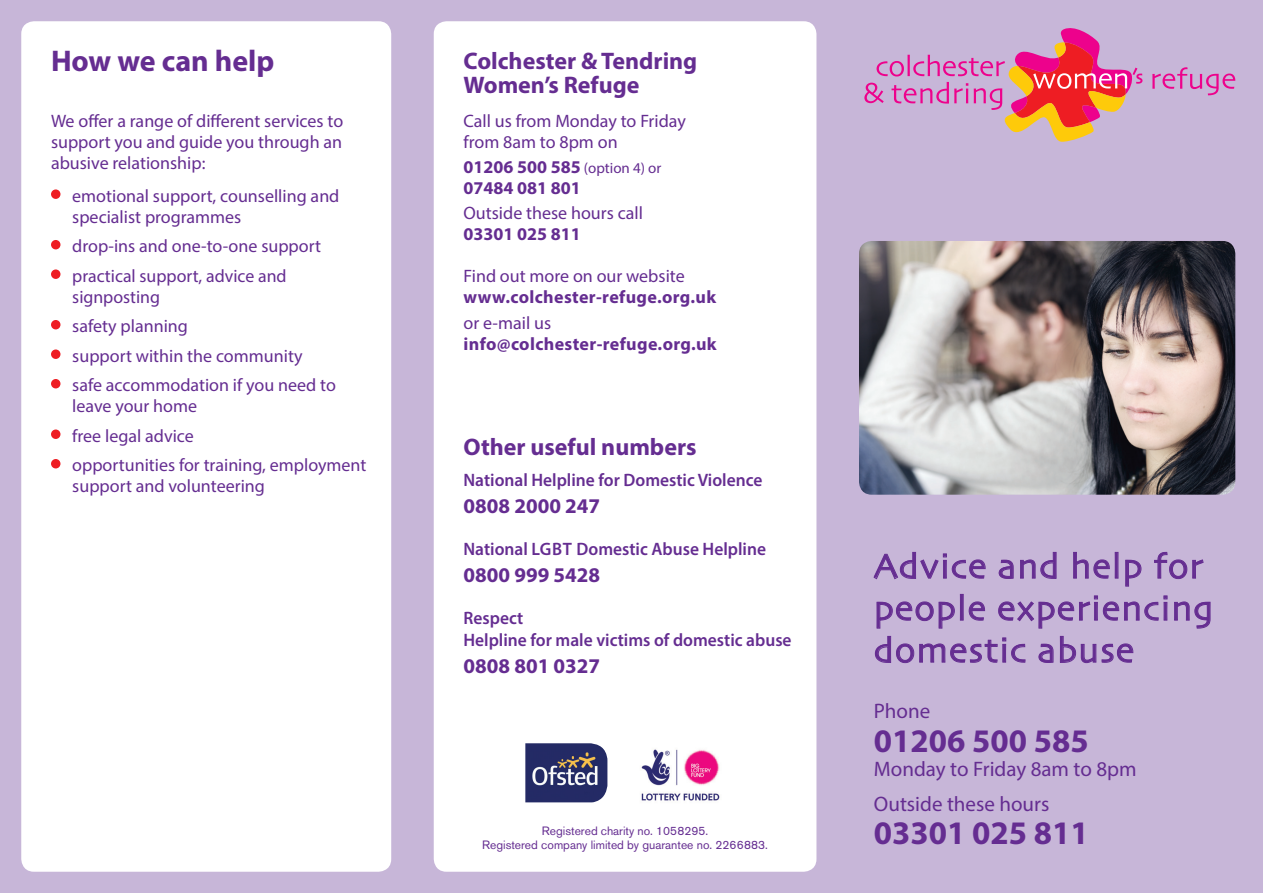
<style>
.page{position:relative;width:1263px;height:893px;background:#c7b6d8}
.page>*{position:absolute;margin:0;border:0;box-sizing:border-box;transform-origin:0 0}
.t1{font:36px/42px "Skia";letter-spacing:.03em;color:#652d91}
.t2{font:700 33px "Myriad Pro";color:#652d91}
.t3{font:700 30px "Myriad Pro";color:#652d91}
.t4{font:700 24px/24px "Myriad Pro";color:#652d91}
.t5{font:21px "Myriad Pro";color:#652d91}
.t6{font:700 21px "Myriad Pro";color:#652d91}
.t7{font:18px/21px "Myriad Pro";color:#652d91}
.t8{font:600 18px/22.5px "Myriad Pro";color:#652d91}
.t9{font:700 18px/21px "Myriad Pro";letter-spacing:.015em;color:#652d91}
.t10{font:12px "Akzidenz Grotesk BE";color:#652d91}
.s1{font-weight:400;font-size:15px}
</style>
<div class="page">
<div style="left:434px;top:21px;width:382px;height:851px;background:#fff;border-radius:13px"></div>
<svg style="left:873px;top:551px;width:113px;height:29px"></svg>
<svg style="left:998px;top:559px;width:16px;height:20px"></svg>
<svg style="left:1020px;top:551px;width:37px;height:28px"></svg>
<svg style="left:1073px;top:551px;width:46px;height:28px"></svg>
<svg style="left:1125px;top:559px;width:17px;height:28px"></svg>
<svg style="left:1154px;top:551px;width:50px;height:29px"></svg>
<svg style="left:1174px;top:601px;width:37px;height:28px"></svg>
<svg style="left:875px;top:593px;width:293px;height:71px"></svg>
<img style="left:641px;top:749px;width:79px;height:52px">
<img style="left:525px;top:743px;width:82px;height:59px">
<svg style="left:864px;top:28px;width:278px;height:114px"></svg>
<svg style="left:1152px;top:67px;width:83px;height:28px"></svg>
<div style="left:21px;top:21px;width:370px;height:851px;background:#fff;border-radius:13px"></div>
<img style="left:859px;top:241px;width:376px;height:254px">
<div style="left:51px;top:189px;width:9px;height:10px;background:#ee1d23;border-radius:50%"></div>
<div style="left:51px;top:240px;width:9px;height:9px;background:#ee1d23;border-radius:50%"></div>
<div style="left:51px;top:269px;width:9px;height:10px;background:#ee1d23;border-radius:50%"></div>
<div style="left:51px;top:320px;width:9px;height:9px;background:#ee1d23;border-radius:50%"></div>
<div style="left:51px;top:349px;width:9px;height:10px;background:#ee1d23;border-radius:50%"></div>
<div style="left:51px;top:379px;width:9px;height:9px;background:#ee1d23;border-radius:50%"></div>
<div style="left:51px;top:429px;width:9px;height:10px;background:#ee1d23;border-radius:50%"></div>
<div style="left:51px;top:459px;width:9px;height:9px;background:#ee1d23;border-radius:50%"></div>
<p class="t3" style="left:51px;top:41px;width:225px">How we can help</p>
<p class="t7" style="left:51px;top:111px;width:294px;text-align:justify">We offer a range of different services to support you and guide you through an abusive relationship:</p>
<p class="t7" style="left:72px;top:185px;width:269px">emotional support, counselling and specialist programmes</p>
<p class="t7" style="left:72px;top:236px;width:250px">drop-ins and one-to-one support</p>
<p class="t7" style="left:72px;top:265px;width:216px">practical support, advice and signposting</p>
<p class="t7" style="left:72px;top:316px;width:117px">safety planning</p>
<p class="t7" style="left:72px;top:345px;width:232px">support within the community</p>
<p class="t7" style="left:72px;top:375px;width:265px">safe accommodation if you need to leave your home</p>
<p class="t7" style="left:72px;top:425px;width:123px">free legal advice</p>
<p class="t7" style="left:72px;top:455px;width:296px">opportunities for training, employment support and volunteering</p>
<p class="t4" style="left:463px;top:48px;width:235px">Colchester &amp; Tendring<br>Women’s Refuge</p>
<p class="t7" style="left:463px;top:110px;width:224px">Call us from Monday to Friday from 8am to 8pm on</p>
<p class="t9" style="left:463px;top:156px;width:199px">01206 500 585 <span class="s1">(option 4) or<br></span>07484 081 801</p>
<p class="t7" style="left:463px;top:202px;width:181px">Outside these hours call</p>
<p class="t9" style="left:463px;top:223px;width:119px">03301 025 811</p>
<p class="t7" style="left:463px;top:265px;width:223px">Find out more on our website</p>
<p class="t9" style="left:463px;top:286px;width:254px">www.colchester-refuge.org.uk</p>
<p class="t7" style="left:463px;top:312px;width:89px">or e-mail us</p>
<p class="t9" style="left:463px;top:332px;width:255px">info@colchester-refuge.org.uk</p>
<p class="t4" style="left:463px;top:434px;width:235px">Other useful numbers</p>
<p class="t8" style="left:463px;top:468px;width:300px">National Helpline for Domestic Violence</p>
<p class="t6" style="left:463px;top:492px;width:138px">0808 2000 247</p>
<p class="t8" style="left:463px;top:537px;width:304px">National LGBT Domestic Abuse Helpline</p>
<p class="t6" style="left:463px;top:561px;width:138px">0800 999 5428</p>
<p class="t8" style="left:463px;top:606px;width:330px">Respect<br>Helpline for male victims of domestic abuse</p>
<p class="t6" style="left:463px;top:653px;width:138px">0808 801 0327</p>
<p class="t1" style="left:874px;top:548px;width:341px">Advice and help for people experiencing domestic abuse</p>
<p class="t5" style="left:874px;top:698px;width:58px">Phone</p>
<p class="t2" style="left:874px;top:720px;width:216px">01206 500 585</p>
<p class="t5" style="left:874px;top:756px;width:264px">Monday to Friday 8am to 8pm</p>
<p class="t5" style="left:874px;top:791px;width:177px">Outside these hours</p>
<p class="t10" style="left:542px;top:824px;width:168px">Registered charity no. 1058295.</p>
<p class="t2" style="left:874px;top:811px;width:216px">03301 025 811</p>
<p class="t10" style="left:482px;top:838px;width:287px">Registered company limited by guarantee no. 2266883.</p>
</div>
